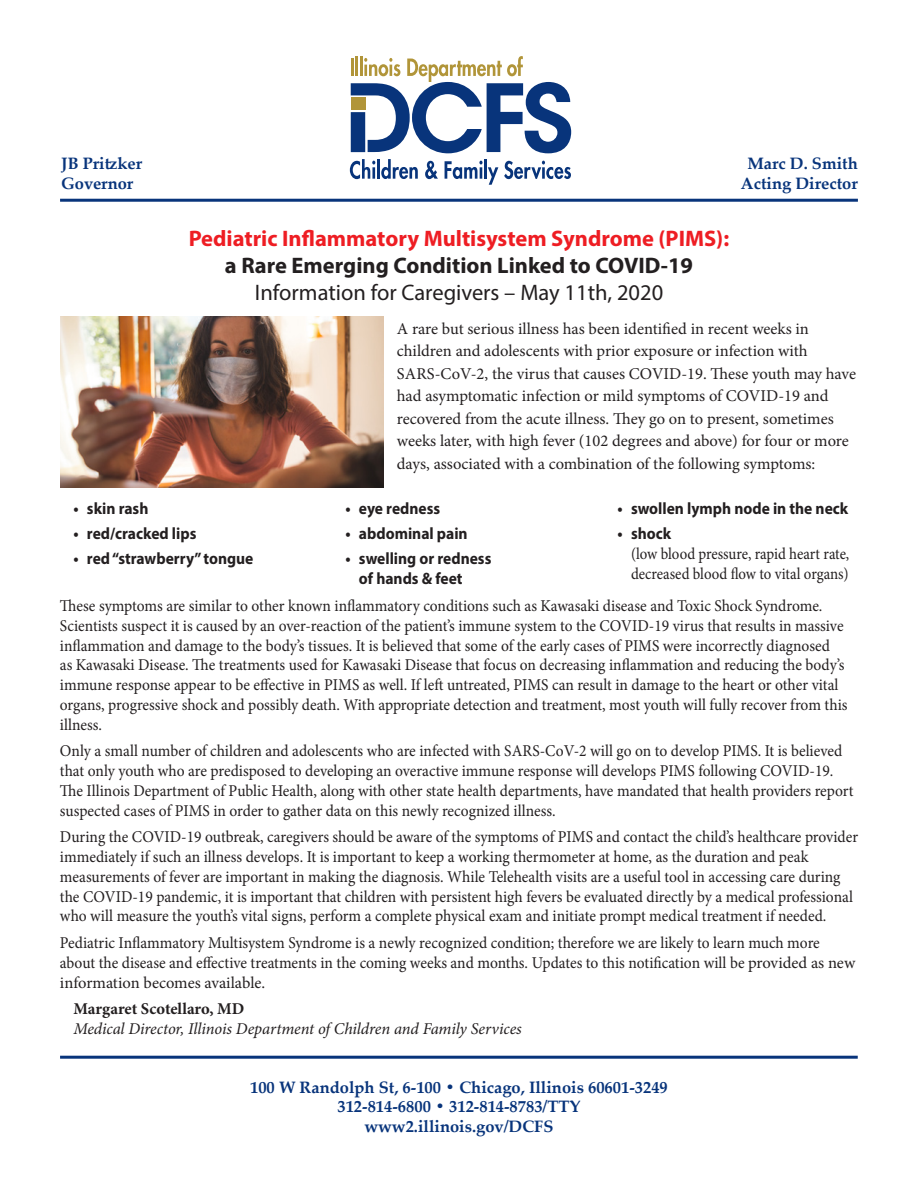
<style>
.page{position:relative;width:918px;height:1188px;background:#fff}
.page>*{position:absolute;margin:0;border:0;box-sizing:border-box;transform-origin:0 0}
.t1{font:700 22.5px/27px "Myriad Pro";color:#ee1d23;text-align:center}
.t2{font:16.5px/19.8px "Minion Pro";color:#231f20;scale:.94 1}
.t3{font:16.5px/22.5px "Minion Pro";color:#231f20}
.t4{font:700 16.5px "Palatino Linotype";color:#08347b}
.t5{font:700 16.5px/19.8px "Myriad Pro";color:#231f20;scale:.94 1}
.t6{font:16.5px/19.8px "Minion Pro";color:#231f20;scale:.9 1}
.t7{font:italic 16.5px "Minion Pro";letter-spacing:-.005em;color:#231f20}
.t8{font:700 16.5px "Minion Pro";letter-spacing:-.005em;color:#231f20}
.s1{color:#231f20}
.s2{font-weight:400;color:#231f20}
.s3{font-family:"Myriad Pro";font-weight:700}
</style>
<div class="page">
<hr style="left:60px;top:199px;width:798px;height:3px;background:#08347b">
<svg style="left:350px;top:159px;width:25px;height:20px"></svg>
<hr style="left:377px;top:159px;width:3px;height:20px;background:#08347b">
<svg style="left:381px;top:159px;width:37px;height:20px"></svg>
<svg style="left:425px;top:161px;width:13px;height:18px"></svg>
<hr style="left:484px;top:159px;width:3px;height:20px;background:#08347b">
<svg style="left:445px;top:161px;width:53px;height:24px"></svg>
<svg style="left:504px;top:161px;width:67px;height:18px"></svg>
<svg style="left:351px;top:56px;width:220px;height:97px"></svg>
<hr style="left:60px;top:1056px;width:798px;height:3px;background:#08347b">
<img style="left:60px;top:316px;width:323px;height:171px">
<p class="t4" style="left:61px;top:151px;width:82px">JB Pritzker</p>
<p class="t4" style="left:61px;top:171px;width:74px">Governor</p>
<p class="t4" style="left:747px;top:151px;width:112px">Marc D. Smith</p>
<p class="t4" style="left:741px;top:171px;width:118px">Acting Director</p>
<p class="t1" style="left:189px;top:225px;width:542px">Pediatric Inflammatory Multisystem Syndrome (PIMS): <span class="s1">a Rare Emerging Condition Linked to COVID-19<br></span><span class="s2">Information for Caregivers – May 11th, 2020</span></p>
<p class="t3" style="left:397px;top:317px;width:461px">A rare but serious illness has been identified in recent weeks in children and adolescents with prior exposure or infection with SARS-CoV-2, the virus that causes COVID-19. These youth may have had asymptomatic infection or mild symptoms of COVID-19 and recovered from the acute illness. They go on to present, sometimes weeks later, with high fever (102 degrees and above) for four or more days, associated with a combination of the following symptoms:</p>
<p class="t5" style="left:618px;top:498px;width:247px">• swollen lymph node in the neck</p>
<p class="t6" style="left:631px;top:524px;width:244px;text-indent:-14px"><span class="s3">• shock<br></span>(low blood pressure, rapid heart rate, decreased blood flow to vital organs)</p>
<p class="t2" style="left:60px;top:596px;width:839px">These symptoms are similar to other known inflammatory conditions such as Kawasaki disease and Toxic Shock Syndrome.<br>Scientists suspect it is caused by an over-reaction of the patient’s immune system to the COVID-19 virus that results in massive inflammation and damage to the body’s tissues. It is believed that some of the early cases of PIMS were incorrectly diagnosed<br>as Kawasaki Disease. The treatments used for Kawasaki Disease that focus on decreasing inflammation and reducing the body’s immune response appear to be effective in PIMS as well. If left untreated, PIMS can result in damage to the heart or other vital organs, progressive shock and possibly death. With appropriate detection and treatment, most youth will fully recover from this illness.</p>
<p class="t2" style="left:60px;top:741px;width:846px">Only a small number of children and adolescents who are infected with SARS-CoV-2 will go on to develop PIMS. It is believed that only youth who are predisposed to developing an overactive immune response will develops PIMS following COVID-19.<br>The Illinois Department of Public Health, along with other state health departments, have mandated that health providers report suspected cases of PIMS in order to gather data on this newly recognized illness.</p>
<p class="t2" style="left:60px;top:827px;width:851px">During the COVID-19 outbreak, caregivers should be aware of the symptoms of PIMS and contact the child’s healthcare provider immediately if such an illness develops. It is important to keep a working thermometer at home, as the duration and peak measurements of fever are important in making the diagnosis. While Telehealth visits are a useful tool in accessing care during the COVID-19 pandemic, it is important that children with persistent high fevers be evaluated directly by a medical professional who will measure the youth’s vital signs, perform a complete physical exam and initiate prompt medical treatment if needed.</p>
<p class="t2" style="left:60px;top:933px;width:848px">Pediatric Inflammatory Multisystem Syndrome is a newly recognized condition; therefore we are likely to learn much more about the disease and effective treatments in the coming weeks and months. Updates to this notification will be provided as new information becomes available.</p>
<p class="t8" style="left:73px;top:997px;width:172px">Margaret Scotellaro, MD</p>
<p class="t7" style="left:73px;top:1017px;width:450px">Medical Director, Illinois Department of Children and Family Services</p>
<p class="t5" style="left:73px;top:498px;width:81px">• skin rash</p>
<p class="t5" style="left:73px;top:523px;width:132px">• red/cracked lips</p>
<p class="t5" style="left:73px;top:548px;width:193px">• red “strawberry” tongue</p>
<p class="t5" style="left:345px;top:498px;width:102px">• eye redness</p>
<p class="t5" style="left:345px;top:523px;width:132px">• abdominal pain</p>
<p class="t5" style="left:359px;top:548px;width:142px;text-indent:-14px">• swelling or redness of hands &amp; feet</p>
<p class="t4" style="left:250px;top:1075px;width:419px">100 W Randolph St, 6-100 • Chicago, Illinois 60601-3249</p>
<p class="t4" style="left:337px;top:1095px;width:245px">312-814-6800 • 312-814-8783/TTY</p>
<p class="t4" style="left:364px;top:1115px;width:191px">www2.illinois.gov/DCFS</p>
</div>
